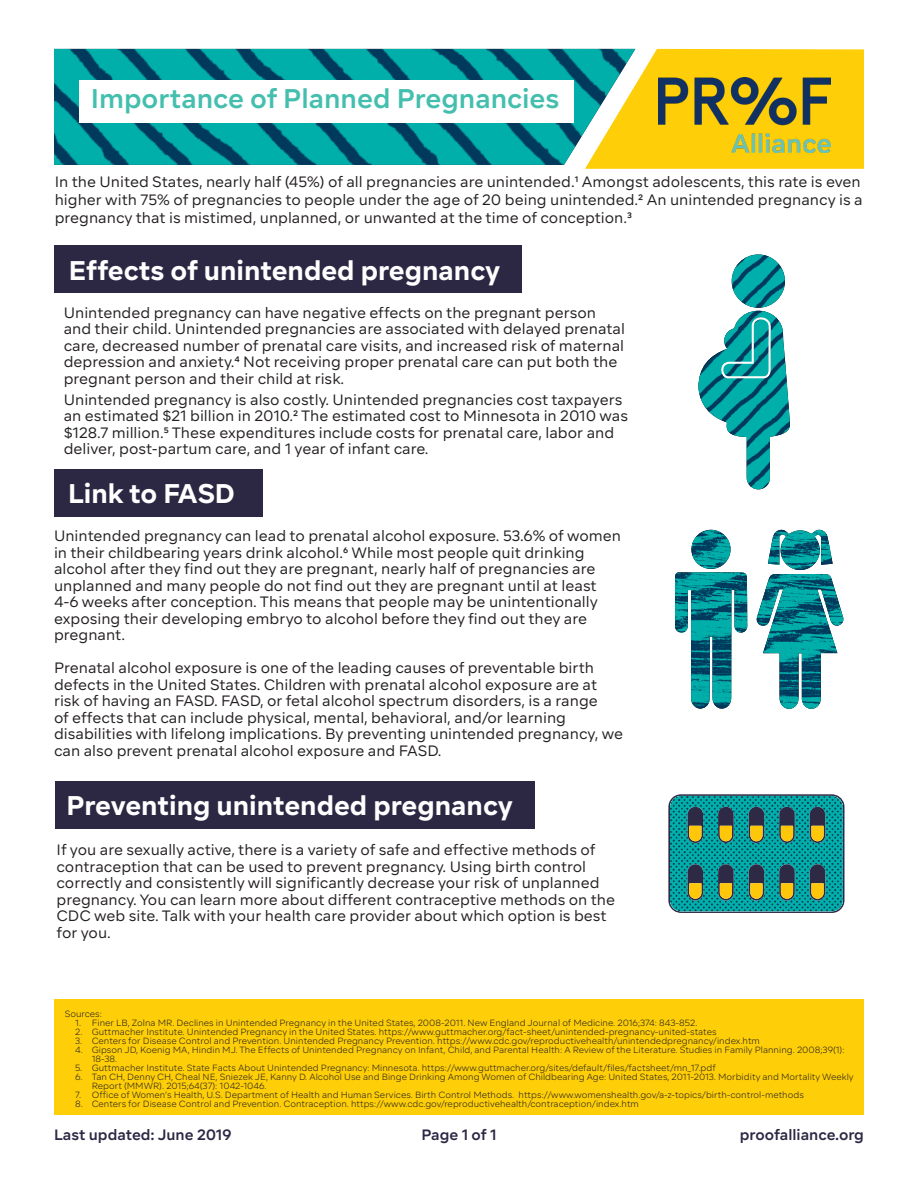
<style>
.page{position:relative;width:918px;height:1188px;background:#fff}
.page>*{position:absolute;margin:0;border:0;box-sizing:border-box;transform-origin:0 0}
.t1{font:700 27px "Segma";color:#fff}
.t2{font:600 27px "Segma";color:#44bfae}
.t3{font:15px/16.5px "Segma";color:#231f20}
.t4{font:600 15px "Segma";color:#2c2844}
.t5{font:300 9px/9px "Segma";color:#231f20}
</style>
<div class="page">
<div style="left:55px;top:999px;width:809px;height:116px;background:#fece08"></div>
<div style="left:54px;top:245px;width:468px;height:48px;background:#2c2844"></div>
<div style="left:54px;top:470px;width:209px;height:47px;background:#2c2844"></div>
<img style="left:54px;top:49px;width:531px;height:116px">
<div style="left:80px;top:80px;width:494px;height:42px;background:#fff"></div>
<svg style="left:585px;top:49px;width:279px;height:120px;background:#e3cc32"></svg>
<img style="left:659px;top:78px;width:171px;height:74px">
<div style="left:55px;top:781px;width:479px;height:47px;background:#2c2844"></div>
<img style="left:732px;top:255px;width:53px;height:53px">
<svg style="left:698px;top:310px;width:92px;height:180px"></svg>
<img style="left:675px;top:572px;width:72px;height:137px">
<svg style="left:756px;top:529px;width:88px;height:180px"></svg>
<img style="left:757px;top:574px;width:42px;height:135px">
<img style="left:691px;top:530px;width:40px;height:39px">
<svg style="left:668px;top:794px;width:177px;height:119px;background:#258a81"></svg>
<p class="t2" style="left:91px;top:80px;width:470px">Importance of Planned Pregnancies</p>
<p class="t3" style="left:55px;top:172px;width:810px;line-height:18px">In the United States, nearly half (45%) of all pregnancies are unintended.1 Amongst adolescents, this rate is even higher with 75% of pregnancies to people under the age of 20 being unintended.2 An unintended pregnancy is a pregnancy that is mistimed, unplanned, or unwanted at the time of conception.3</p>
<p class="t1" style="left:69px;top:253px;width:433px">Effects of unintended pregnancy</p>
<p class="t3" style="left:64px;top:304px;width:563px">Unintended pregnancy can have negative effects on the pregnant person and their child. Unintended pregnancies are associated with delayed prenatal care, decreased number of prenatal care visits, and increased risk of maternal depression and anxiety.4 Not receiving proper prenatal care can put both the pregnant person and their child at risk.</p>
<p class="t3" style="left:64px;top:391px;width:566px">Unintended pregnancy is also costly. Unintended pregnancies cost taxpayers an estimated $21 billion in 2010.2 The estimated cost to Minnesota in 2010 was $128.7 million.5 These expenditures include costs for prenatal care, labor and deliver, post-partum care, and 1 year of infant care.</p>
<p class="t1" style="left:68px;top:475px;width:168px">Link to FASD</p>
<p class="t3" style="left:54px;top:527px;width:569px">Unintended pregnancy can lead to prenatal alcohol exposure. 53.6% of women in their childbearing years drink alcohol.6 While most people quit drinking alcohol after they find out they are pregnant, nearly half of pregnancies are unplanned and many people do not find out they are pregnant until at least 4-6 weeks after conception. This means that people may be unintentionally exposing their developing embryo to alcohol before they find out they are pregnant.</p>
<p class="t3" style="left:54px;top:659px;width:571px">Prenatal alcohol exposure is one of the leading causes of preventable birth defects in the United States. Children with prenatal alcohol exposure are at risk of having an FASD. FASD, or fetal alcohol spectrum disorders, is a range<br>of effects that can include physical, mental, behavioral, and/or learning disabilities with lifelong implications. By preventing unintended pregnancy, we can also prevent prenatal alcohol exposure and FASD.</p>
<p class="t1" style="left:66px;top:787px;width:448px">Preventing unintended pregnancy</p>
<p class="t3" style="left:57px;top:842px;width:560px">If you are sexually active, there is a variety of safe and effective methods of contraception that can be used to prevent pregnancy. Using birth control correctly and consistently will significantly decrease your risk of unplanned pregnancy. You can learn more about different contraceptive methods on the CDC web site. Talk with your health care provider about which option is best for you.</p>
<p class="t5" style="left:65px;top:1009px;width:39px">Sources:</p>
<p class="t5" style="left:75px;top:1018px;width:624px">1. Finer LB, Zolna MR. Declines in Unintended Pregnancy in the United States, 2008-2011. New England Journal of Medicine. 2016;374: 843-852.</p>
<p class="t5" style="left:75px;top:1027px;width:643px">2. Guttmacher Institute. Unintended Pregnancy in the United States. https://www.guttmacher.org/fact-sheet/unintended-pregnancy-united-states</p>
<p class="t5" style="left:75px;top:1036px;width:686px">3. Centers for Disease Control and Prevention. Unintended Pregnancy Prevention. https://www.cdc.gov/reproductivehealth/unintendedpregnancy/index.htm</p>
<p class="t5" style="left:92px;top:1045px;width:754px;text-indent:-16px">4. Gipson JD, Koenig MA, Hindin MJ. The Effects of Unintended Pregnancy on Infant, Child, and Parental Health: A Review of the Literature. Studies in Family Planning. 2008;39(1):<br>18-38.</p>
<p class="t5" style="left:75px;top:1063px;width:642px">5. Guttmacher Institute. State Facts About Unintended Pregnancy: Minnesota. https://www.guttmacher.org/sites/default/files/factsheet/mn_17.pdf</p>
<p class="t5" style="left:92px;top:1072px;width:763px;text-indent:-16px">6. Tan CH, Denny CH, Cheal NE, Sniezek JE, Kanny D. Alcohol Use and Binge Drinking Among Women of Childbearing Age: United States, 2011-2013. Morbidity and Mortality Weekly<br>Report (MMWR). 2015;64(37): 1042-1046.</p>
<p class="t5" style="left:75px;top:1090px;width:730px">7. Office of Women’s Health, U.S. Department of Health and Human Services. Birth Control Methods. https://www.womenshealth.gov/a-z-topics/birth-control-methods</p>
<p class="t5" style="left:75px;top:1099px;width:565px">8. Centers for Disease Control and Prevention. Contraception. https://www.cdc.gov/reproductivehealth/contraception/index.htm</p>
<p class="t4" style="left:54px;top:1125px;width:179px">Last updated: June 2019</p>
<p class="t4" style="left:421px;top:1125px;width:77px">Page 1 of 1</p>
<p class="t4" style="left:740px;top:1125px;width:126px">proofalliance.org</p>
</div>
